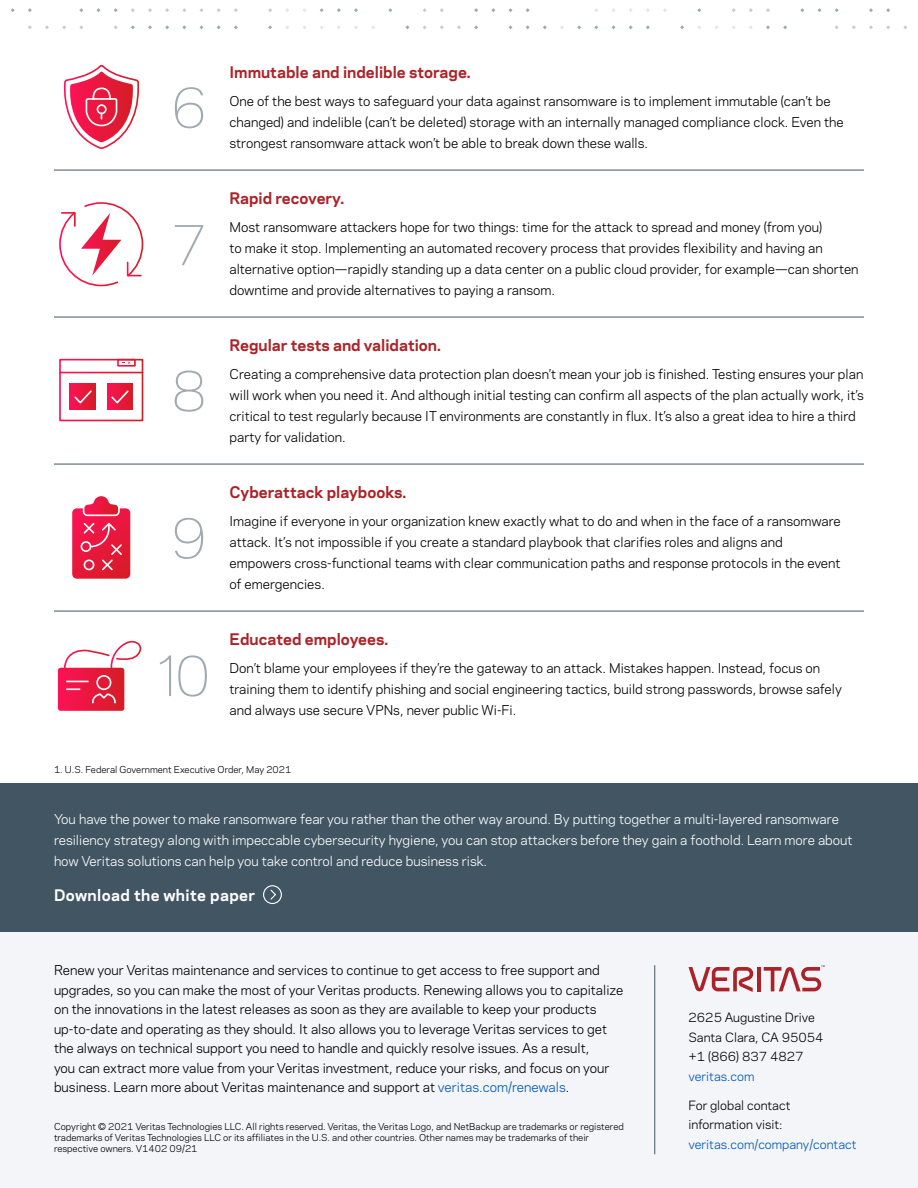
<style>
.page{position:relative;width:918px;height:1188px;background:#fff}
.page>*{position:absolute;margin:0;border:0;box-sizing:border-box;transform-origin:0 0}
.t1{font:300 52.5px "Polaris";color:#a0aab1}
.t2{font:700 15px "Polaris";color:#ab2328}
.t3{font:700 15px "Polaris";letter-spacing:.025em;color:#fff}
.t4{font:12.75px/21px "Polaris";color:#000}
.t5{font:12.75px/21px "Polaris";color:#fff}
.t6{font:12px/19.5px "Polaris";color:#000}
.t7{font:12px "Polaris";color:#0057b8}
.t8{font:9px/10.8px "Polaris";color:#000}
.s1{color:#0057b8}
</style>
<div class="page">
<div style="left:0;top:932px;width:918px;height:256px;background:#f4f5f8"></div>
<hr style="left:757px;top:967px;width:4px;height:24px;background:#ab2328">
<svg style="left:689px;top:967px;width:65px;height:25px"></svg>
<svg style="left:764px;top:965px;width:61px;height:26px"></svg>
<hr style="left:654px;top:965px;width:1px;height:189px;background:#425563">
<svg style="left:783px;top:25px;width:4px;height:4px"></svg>
<svg style="left:766px;top:8px;width:4px;height:4px"></svg>
<svg style="left:766px;top:25px;width:4px;height:4px"></svg>
<svg style="left:749px;top:8px;width:4px;height:4px"></svg>
<svg style="left:697px;top:8px;width:4px;height:4px"></svg>
<svg style="left:680px;top:25px;width:4px;height:4px"></svg>
<svg style="left:646px;top:25px;width:4px;height:4px"></svg>
<svg style="left:611px;top:25px;width:5px;height:4px"></svg>
<svg style="left:577px;top:25px;width:4px;height:4px"></svg>
<svg style="left:543px;top:25px;width:4px;height:4px"></svg>
<svg style="left:526px;top:8px;width:4px;height:4px"></svg>
<svg style="left:508px;top:8px;width:5px;height:4px"></svg>
<svg style="left:508px;top:25px;width:5px;height:4px"></svg>
<svg style="left:491px;top:8px;width:4px;height:4px"></svg>
<svg style="left:474px;top:8px;width:4px;height:4px"></svg>
<svg style="left:474px;top:25px;width:4px;height:4px"></svg>
<svg style="left:457px;top:25px;width:4px;height:4px"></svg>
<svg style="left:440px;top:8px;width:4px;height:4px"></svg>
<svg style="left:405px;top:25px;width:5px;height:4px"></svg>
<svg style="left:388px;top:8px;width:4px;height:4px"></svg>
<svg style="left:354px;top:8px;width:4px;height:4px"></svg>
<svg style="left:337px;top:8px;width:4px;height:4px"></svg>
<svg style="left:320px;top:8px;width:4px;height:4px"></svg>
<svg style="left:268px;top:8px;width:4px;height:4px"></svg>
<svg style="left:268px;top:25px;width:4px;height:4px"></svg>
<svg style="left:234px;top:8px;width:4px;height:4px"></svg>
<svg style="left:234px;top:25px;width:4px;height:4px"></svg>
<svg style="left:199px;top:8px;width:5px;height:4px"></svg>
<svg style="left:199px;top:25px;width:5px;height:4px"></svg>
<svg style="left:165px;top:8px;width:4px;height:4px"></svg>
<svg style="left:165px;top:25px;width:4px;height:4px"></svg>
<svg style="left:148px;top:8px;width:4px;height:4px"></svg>
<svg style="left:148px;top:25px;width:4px;height:4px"></svg>
<svg style="left:131px;top:8px;width:4px;height:4px"></svg>
<svg style="left:131px;top:25px;width:4px;height:4px"></svg>
<svg style="left:114px;top:8px;width:4px;height:4px"></svg>
<svg style="left:96px;top:8px;width:5px;height:4px"></svg>
<svg style="left:79px;top:8px;width:4px;height:4px"></svg>
<svg style="left:45px;top:25px;width:4px;height:4px"></svg>
<svg style="left:28px;top:8px;width:4px;height:4px"></svg>
<svg style="left:11px;top:8px;width:4px;height:4px"></svg>
<svg style="left:886px;top:8px;width:4px;height:4px"></svg>
<svg style="left:869px;top:8px;width:4px;height:4px"></svg>
<svg style="left:869px;top:25px;width:4px;height:4px"></svg>
<svg style="left:835px;top:8px;width:4px;height:4px"></svg>
<svg style="left:817px;top:8px;width:5px;height:4px"></svg>
<svg style="left:800px;top:8px;width:4px;height:4px"></svg>
<hr style="left:54px;top:170px;width:810px;height:1px;background:#425563">
<hr style="left:54px;top:317px;width:810px;height:1px;background:#425563">
<hr style="left:54px;top:464px;width:810px;height:1px;background:#425563">
<hr style="left:54px;top:611px;width:810px;height:1px;background:#425563">
<div style="left:0;top:783px;width:918px;height:149px;background:#425563"></div>
<svg style="left:263px;top:885px;width:19px;height:19px"></svg>
<svg style="left:63px;top:65px;width:76px;height:84px"></svg>
<svg style="left:59px;top:202px;width:85px;height:85px"></svg>
<svg style="left:72px;top:496px;width:58px;height:83px;background:#ec4361"></svg>
<div style="left:117px;top:359px;width:19px;height:8px;border:2px solid #fff"></div>
<svg style="left:70px;top:384px;width:25px;height:25px"></svg>
<svg style="left:73px;top:389px;width:20px;height:16px"></svg>
<div style="left:107px;top:384px;width:26px;height:25px;background:linear-gradient(to right,#fc1255,#d71c28)"></div>
<div style="left:59px;top:359px;width:84px;height:62px;border:2px solid #fff"></div>
<hr style="left:60px;top:372px;width:82px;height:1px;background:#fff">
<svg style="left:110px;top:389px;width:20px;height:16px"></svg>
<svg style="left:58px;top:640px;width:84px;height:71px"></svg>
<h1 class="t1" style="left:171px;top:68px;width:38px">6</h1>
<h1 class="t1" style="left:171px;top:206px;width:38px">7</h1>
<h1 class="t1" style="left:171px;top:352px;width:38px">8</h1>
<h1 class="t1" style="left:171px;top:499px;width:38px">9</h1>
<h1 class="t1" style="left:158px;top:637px;width:55px">10</h1>
<p class="t2" style="left:230px;top:61px;width:243px">Immutable and indelible storage.</p>
<p class="t4" style="left:230px;top:90px;width:616px">One of the best ways to safeguard your data against ransomware is to implement immutable (can’t be changed) and indelible (can’t be deleted) storage with an internally managed compliance clock. Even the strongest ransomware attack won’t be able to break down these walls.</p>
<p class="t2" style="left:230px;top:187px;width:116px">Rapid recovery.</p>
<p class="t4" style="left:230px;top:216px;width:631px">Most ransomware attackers hope for two things: time for the attack to spread and money (from you)<br>to make it stop. Implementing an automated recovery process that provides flexibility and having an alternative option—rapidly standing up a data center on a public cloud provider, for example—can shorten downtime and provide alternatives to paying a ransom.</p>
<p class="t2" style="left:230px;top:334px;width:213px">Regular tests and validation.</p>
<p class="t4" style="left:230px;top:363px;width:636px">Creating a comprehensive data protection plan doesn’t mean your job is finished. Testing ensures your plan will work when you need it. And although initial testing can confirm all aspects of the plan actually work, it’s critical to test regularly because IT environments are constantly in flux. It’s also a great idea to hire a third party for validation.</p>
<p class="t2" style="left:230px;top:481px;width:178px">Cyberattack playbooks.</p>
<p class="t4" style="left:230px;top:510px;width:613px">Imagine if everyone in your organization knew exactly what to do and when in the face of a ransomware attack. It’s not impossible if you create a standard playbook that clarifies roles and aligns and empowers cross-functional teams with clear communication paths and response protocols in the event of emergencies.</p>
<p class="t2" style="left:230px;top:628px;width:160px">Educated employees.</p>
<p class="t4" style="left:230px;top:657px;width:614px">Don’t blame your employees if they’re the gateway to an attack. Mistakes happen. Instead, focus on training them to identify phishing and social engineering tactics, build strong passwords, browse safely and always use secure VPNs, never public Wi-Fi.</p>
<p class="t8" style="left:54px;top:764px;width:239px">1. U.S. Federal Government Executive Order, May 2021</p>
<p class="t5" style="left:54px;top:808px;width:800px">You have the power to make ransomware fear you rather than the other way around. By putting together a multi-layered ransomware resiliency strategy along with impeccable cybersecurity hygiene, you can stop attackers before they gain a foothold. Learn more about how Veritas solutions can help you take control and reduce business risk.</p>
<p class="t3" style="left:54px;top:883px;width:203px">Download the white paper</p>
<p class="t4" style="left:54px;top:960px;width:571px;line-height:19.5px">Renew your Veritas maintenance and services to continue to get access to free support and upgrades, so you can make the most of your Veritas products. Renewing allows you to capitalize on the innovations in the latest releases as soon as they are available to keep your products up-to-date and operating as they should. It also allows you to leverage Veritas services to get the always on technical support you need to handle and quickly resolve issues. As a result,<br>you can extract more value from your Veritas investment, reduce your risks, and focus on your business. Learn more about Veritas maintenance and support at <span class="s1">veritas.com/renewals</span>.</p>
<p class="t8" style="left:54px;top:1121px;width:571px">Copyright © 2021 Veritas Technologies LLC. All rights reserved. Veritas, the Veritas Logo, and NetBackup are trademarks or registered trademarks of Veritas Technologies LLC or its affiliates in the U.S. and other countries. Other names may be trademarks of their respective owners. V1402 09/21</p>
<p class="t6" style="left:688px;top:1007px;width:137px">2625 Augustine Drive<br>Santa Clara, CA 95054 +1 (866) 837 4827</p>
<p class="t7" style="left:688px;top:1067px;width:68px">veritas.com</p>
<p class="t6" style="left:688px;top:1095px;width:104px">For global contact information visit:</p>
<p class="t7" style="left:688px;top:1135px;width:170px">veritas.com/company/contact</p>
</div>
